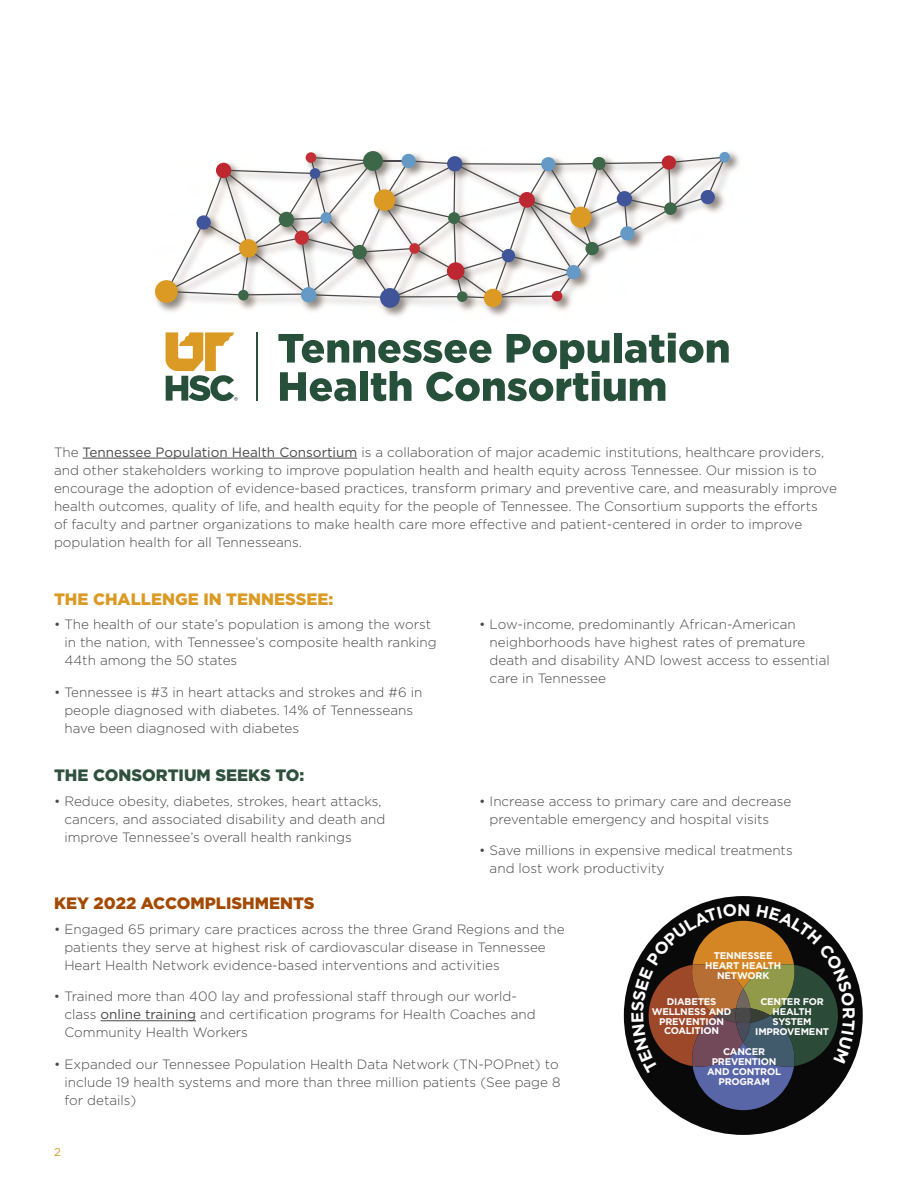
<style>
.page{position:relative;width:918px;height:1188px;background:#fff}
.page>*{position:absolute;margin:0;border:0;box-sizing:border-box;transform-origin:0 0}
.t1{font:900 16.5px "Gotham";color:#da9a23}
.t2{font:900 16.5px "Gotham";color:#a34900}
.t3{font:900 16.5px "Gotham";color:#30513d}
.t4{font:300 13.5px/18px "Gotham";color:#484848}
.t5{font:11.25px "Gotham";color:#da9a23}
.t6{font:700 9.75px/10.1px "Gotham";letter-spacing:-.025em;color:#fff;text-align:center}
.s1{font-weight:400}
</style>
<div class="page">
<hr style="left:101px;top:1020px;width:95px;height:1px;background:#484848">
<hr style="left:83px;top:458px;width:274px;height:1px;background:#484848">
<img style="left:155px;top:150px;width:585px;height:167px">
<svg style="left:166px;top:157px;width:559px;height:142px"></svg>
<div style="left:155px;top:280px;width:23px;height:23px;background:#da9a23;border-radius:50%"></div>
<div style="left:197px;top:215px;width:14px;height:15px;background:#3f5499;border-radius:50%"></div>
<div style="left:295px;top:231px;width:14px;height:14px;background:#c32f34;border-radius:50%"></div>
<div style="left:310px;top:168px;width:10px;height:11px;background:#3f5499;border-radius:50%"></div>
<div style="left:374px;top:189px;width:21px;height:22px;background:#da9a23;border-radius:50%"></div>
<div style="left:566px;top:265px;width:15px;height:14px;background:#649ac5;border-radius:50%"></div>
<div style="left:701px;top:190px;width:14px;height:14px;background:#3f5499;border-radius:50%"></div>
<div style="left:662px;top:155px;width:14px;height:15px;background:#bd272f;border-radius:50%"></div>
<div style="left:719px;top:152px;width:11px;height:11px;background:#649ac5;border-radius:50%"></div>
<div style="left:409px;top:243px;width:11px;height:11px;background:#c32f34;border-radius:50%"></div>
<div style="left:457px;top:291px;width:11px;height:11px;background:#3d6749;border-radius:50%"></div>
<div style="left:552px;top:291px;width:10px;height:10px;background:#bd272f;border-radius:50%"></div>
<div style="left:238px;top:290px;width:11px;height:11px;background:#3d6749;border-radius:50%"></div>
<div style="left:306px;top:152px;width:10px;height:11px;background:#c32f34;border-radius:50%"></div>
<div style="left:352px;top:245px;width:15px;height:14px;background:#3d6749;border-radius:50%"></div>
<div style="left:239px;top:239px;width:18px;height:18px;background:#da9a23;border-radius:50%"></div>
<div style="left:320px;top:212px;width:12px;height:11px;background:#649ac5;border-radius:50%"></div>
<div style="left:301px;top:287px;width:15px;height:15px;background:#649ac5;border-radius:50%"></div>
<div style="left:380px;top:288px;width:20px;height:20px;background:#3f5499;border-radius:50%"></div>
<div style="left:216px;top:163px;width:15px;height:15px;background:#bd272f;border-radius:50%"></div>
<div style="left:279px;top:212px;width:15px;height:15px;background:#3d6749;border-radius:50%"></div>
<div style="left:447px;top:262px;width:17px;height:18px;background:#bd272f;border-radius:50%"></div>
<div style="left:448px;top:212px;width:12px;height:12px;background:#3d6749;border-radius:50%"></div>
<div style="left:447px;top:156px;width:15px;height:15px;background:#3f5499;border-radius:50%"></div>
<div style="left:363px;top:151px;width:20px;height:20px;background:#3d6749;border-radius:50%"></div>
<div style="left:401px;top:154px;width:15px;height:14px;background:#649ac5;border-radius:50%"></div>
<div style="left:502px;top:249px;width:13px;height:13px;background:#3f5499;border-radius:50%"></div>
<div style="left:484px;top:289px;width:18px;height:18px;background:#da9a23;border-radius:50%"></div>
<div style="left:519px;top:192px;width:16px;height:16px;background:#bd272f;border-radius:50%"></div>
<div style="left:541px;top:157px;width:14px;height:14px;background:#649ac5;border-radius:50%"></div>
<div style="left:592px;top:157px;width:14px;height:13px;background:#3d6749;border-radius:50%"></div>
<div style="left:570px;top:207px;width:21px;height:21px;background:#da9a23;border-radius:50%"></div>
<div style="left:585px;top:242px;width:14px;height:13px;background:#3d6749;border-radius:50%"></div>
<div style="left:620px;top:226px;width:15px;height:15px;background:#649ac5;border-radius:50%"></div>
<div style="left:617px;top:191px;width:15px;height:15px;background:#3f5499;border-radius:50%"></div>
<div style="left:664px;top:202px;width:13px;height:13px;background:#3d6749;border-radius:50%"></div>
<svg style="left:278px;top:333px;width:451px;height:68px"></svg>
<svg style="left:166px;top:332px;width:72px;height:69px"></svg>
<hr style="left:256px;top:332px;width:2px;height:69px;background:#27503a">
<div style="left:624px;top:896px;width:239px;height:239px;background:#090909;border-radius:50%"></div>
<svg style="left:631px;top:904px;width:224px;height:211px"></svg>
<p class="t4" style="left:54px;top:443px;width:785px">The <span class="s1">Tennessee Population Health Consortium</span> is a collaboration of major academic institutions, healthcare providers, and other stakeholders working to improve population health and health equity across Tennessee. Our mission is to encourage the adoption of evidence-based practices, transform primary and preventive care, and measurably improve health outcomes, quality of life, and health equity for the people of Tennessee. The Consortium supports the efforts<br>of faculty and partner organizations to make health care more effective and patient-centered in order to improve population health for all Tennesseans.</p>
<p class="t1" style="left:54px;top:587px;width:281px">THE CHALLENGE IN TENNESSEE:</p>
<p class="t4" style="left:64px;top:615px;width:374px;text-indent:-10px">• The health of our state’s population is among the worst in the nation, with Tennessee’s composite health ranking<br>44th among the 50 states</p>
<p class="t4" style="left:64px;top:682px;width:360px;text-indent:-10px">• Tennessee is #3 in heart attacks and strokes and #6 in people diagnosed with diabetes. 14% of Tennesseans have been diagnosed with diabetes</p>
<p class="t3" style="left:54px;top:764px;width:252px">THE CONSORTIUM SEEKS TO:</p>
<p class="t4" style="left:490px;top:615px;width:342px;text-indent:-10px">• Low-income, predominantly African-American neighborhoods have highest rates of premature death and disability AND lowest access to essential care in Tennessee</p>
<p class="t4" style="left:64px;top:792px;width:323px;text-indent:-10px">• Reduce obesity, diabetes, strokes, heart attacks, cancers, and associated disability and death and improve Tennessee’s overall health rankings</p>
<p class="t4" style="left:490px;top:792px;width:303px;text-indent:-10px">• Increase access to primary care and decrease preventable emergency and hospital visits</p>
<p class="t4" style="left:490px;top:841px;width:305px;text-indent:-10px">• Save millions in expensive medical treatments and lost work productivity</p>
<p class="t2" style="left:54px;top:892px;width:262px">KEY 2022 ACCOMPLISHMENTS</p>
<p class="t4" style="left:64px;top:920px;width:502px;text-indent:-10px">• Engaged 65 primary care practices across the three Grand Regions and the patients they serve at highest risk of cardiovascular disease in Tennessee<br>Heart Health Network evidence-based interventions and activities</p>
<p class="t4" style="left:64px;top:987px;width:473px;text-indent:-10px">• Trained more than 400 lay and professional staff through our world&shy;class <span class="s1">online training</span> and certification programs for Health Coaches and<br>Community Health Workers</p>
<p class="t4" style="left:64px;top:1055px;width:498px;text-indent:-10px">• Expanded our Tennessee Population Health Data Network (TN-POPnet) to include 19 health systems and more than three million patients (See page 8 for details)</p>
<p class="t5" style="left:54px;top:1145px;width:8px">2</p>
<p class="t6" style="left:705px;top:951px;width:77px">TENNESSEE<br>HEART HEALTH<br>NETWORK</p>
<p class="t6" style="left:652px;top:996px;width:81px">DIABETES<br>WELLNESS AND<br>PREVENTION<br>COALITION</p>
<p class="t6" style="left:755px;top:996px;width:75px">CENTER FOR<br>HEALTH<br>SYSTEM<br>IMPROVEMENT</p>
<p class="t6" style="left:707px;top:1046px;width:75px">CANCER<br>PREVENTION<br>AND CONTROL<br>PROGRAM</p>
</div>
